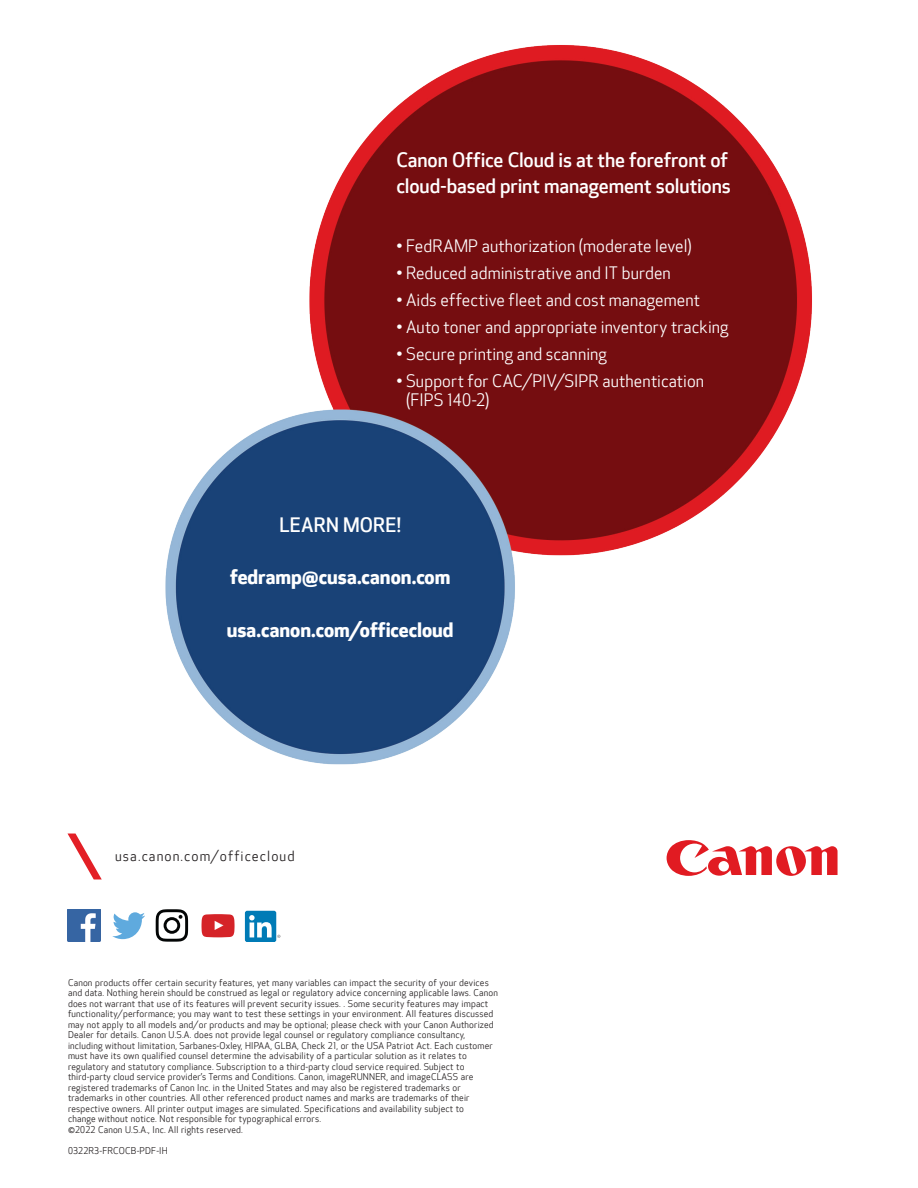
<style>
.page{position:relative;width:918px;height:1188px;background:#fff}
.page>*{position:absolute;margin:0;border:0;box-sizing:border-box;transform-origin:0 0}
.intro_text{font:500 19.5px/26.2px "Optic Sans 301";letter-spacing:-.005em;color:#fff}
.Bullet_text{font:700 19.5px "Optic Sans 401";color:#fff}
.Bullet_text-2{font:500 19.5px "Optic Sans 301";letter-spacing:.01em;color:#fff}
.Bullet_text-3{font:16.5px/19.5px "Optic Sans 201";letter-spacing:.005em;color:#fff}
.t1{font:13.5px "Optic Sans 201";letter-spacing:.08em;color:#231f20}
.t2{font:9px/10.5px "Optic Sans 201";letter-spacing:.02em;color:#231f20}
</style>
<div class="page">
<img style="left:165px;top:45px;width:647px;height:720px">
<img style="left:68px;top:909px;width:32px;height:33px">
<svg style="left:113px;top:912px;width:32px;height:27px"></svg>
<svg style="left:156px;top:909px;width:32px;height:33px"></svg>
<svg style="left:202px;top:914px;width:32px;height:23px"></svg>
<div style="left:245px;top:911px;width:31px;height:31px;background:#007bb6;border-radius:2px"></div>
<svg style="left:249px;top:915px;width:31px;height:23px"></svg>
<svg style="left:68px;top:834px;width:34px;height:45px"></svg>
<svg style="left:667px;top:840px;width:171px;height:36px"></svg>
<p class="intro_text" style="left:396px;top:147px;width:336px">Canon Office Cloud is at the forefront of cloud-based print management solutions</p>
<p class="Bullet_text-3" style="left:396px;top:237px;width:297px">• FedRAMP authorization (moderate level)</p>
<p class="Bullet_text-3" style="left:396px;top:264px;width:276px">• Reduced administrative and IT burden</p>
<p class="Bullet_text-3" style="left:396px;top:291px;width:305px">• Aids effective fleet and cost management</p>
<p class="Bullet_text-3" style="left:396px;top:318px;width:334px">• Auto toner and appropriate inventory tracking</p>
<p class="Bullet_text-3" style="left:396px;top:345px;width:212px">• Secure printing and scanning</p>
<p class="Bullet_text-3" style="left:406px;top:372px;width:300px;text-indent:-10px">• Support for CAC/PIV/SIPR authentication (FIPS 140-2)</p>
<p class="Bullet_text-2" style="left:279px;top:513px;width:123px">LEARN MORE!</p>
<p class="Bullet_text" style="left:230px;top:566px;width:222px">fedramp@cusa.canon.com</p>
<p class="Bullet_text" style="left:227px;top:618px;width:228px">usa.canon.com/officecloud</p>
<h3 class="t1" style="left:115px;top:849px;width:181px">usa.canon.com/officecloud</h3>
<p class="t2" style="left:68px;top:978px;width:431px">Canon products offer certain security features, yet many variables can impact the security of your devices and data. Nothing herein should be construed as legal or regulatory advice concerning applicable laws. Canon does not warrant that use of its features will prevent security issues. . Some security features may impact functionality/performance; you may want to test these settings in your environment. All features discussed may not apply to all models and/or products and may be optional; please check with your Canon Authorized Dealer for details. Canon U.S.A. does not provide legal counsel or regulatory compliance consultancy, including without limitation, Sarbanes-Oxley, HIPAA, GLBA, Check 21, or the USA Patriot Act. Each customer must have its own qualified counsel determine the advisability of a particular solution as it relates to regulatory and statutory compliance. Subscription to a third-party cloud service required. Subject to third-party cloud service provider’s Terms and Conditions. Canon, imageRUNNER, and imageCLASS are registered trademarks of Canon Inc. in the United States and may also be registered trademarks or trademarks in other countries. All other referenced product names and marks are trademarks of their respective owners. All printer output images are simulated. Specifications and availability subject to<br>change without notice. Not responsible for typographical errors.</p>
<p class="t2" style="left:68px;top:1125px;width:176px">©2022 Canon U.S.A., Inc. All rights reserved.</p>
<p class="t2" style="left:68px;top:1146px;width:101px">0322R3-FRCOCB-PDF-IH</p>
</div>
